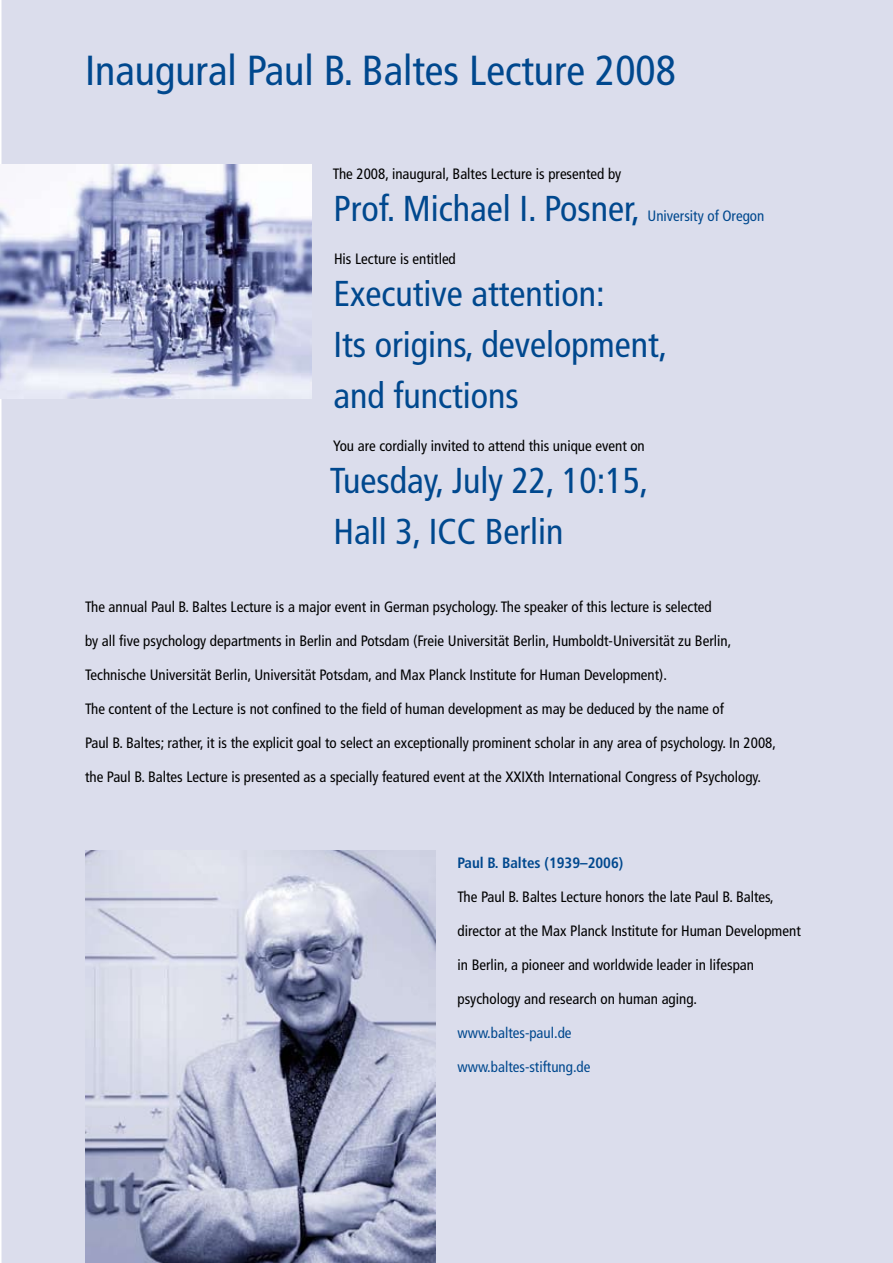
<style>
.page{position:relative;width:893px;height:1263px;background:#dbddec}
.page>*{position:absolute;margin:0;border:0;box-sizing:border-box;transform-origin:0 0}
.t1{font:condensed 42px "Frutiger";color:#00488e}
.t2{font:condensed 36px/51px "Frutiger";color:#00488e}
.t3{font:condensed 15px "Frutiger";color:#000}
.t4{font:condensed 15px "Frutiger";color:#00488e}
.t5{font:700 condensed 15px "Frutiger";color:#00488e}
</style>
<div class="page">
<img style="left:0;top:165px;width:311px;height:233px">
<img style="left:85px;top:850px;width:350px;height:413px">
<h1 class="t1" style="left:85px;top:46px;width:592px">Inaugural Paul B. Baltes Lecture 2008</h1>
<p class="t3" style="left:333px;top:165px;width:290px">The 2008, inaugural, Baltes Lecture is presented by</p>
<h2 class="t2" style="left:333px;top:183px;width:308px">Prof. Michael I. Posner,</h2>
<p class="t3" style="left:334px;top:250px;width:123px">His Lecture is entitled</p>
<p class="t4" style="left:647px;top:207px;width:118px">University of Oregon</p>
<h2 class="t2" style="left:333px;top:268px;width:335px">Executive attention:<br>Its origins, development, and functions</h2>
<p class="t3" style="left:333px;top:437px;width:313px">You are cordially invited to attend this unique event on</p>
<h2 class="t2" style="left:330px;top:455px;width:320px">Tuesday, July 22, 10:15,<br>Hall 3, ICC Berlin</h2>
<p class="t3" style="left:85px;top:598px;width:628px">The annual Paul B. Baltes Lecture is a major event in German psychology. The speaker of this lecture is selected</p>
<p class="t3" style="left:85px;top:632px;width:648px">by all five psychology departments in Berlin and Potsdam (Freie Universität Berlin, Humboldt-Universität zu Berlin,</p>
<p class="t3" style="left:85px;top:666px;width:583px">Technische Universität Berlin, Universität Potsdam, and Max Planck Institute for Human Development).</p>
<p class="t3" style="left:85px;top:700px;width:640px">The content of the Lecture is not confined to the field of human development as may be deduced by the name of</p>
<p class="t3" style="left:85px;top:734px;width:692px">Paul B. Baltes; rather, it is the explicit goal to select an exceptionally prominent scholar in any area of psychology. In 2008,</p>
<p class="t3" style="left:85px;top:768px;width:678px">the Paul B. Baltes Lecture is presented as a specially featured event at the XXIXth International Congress of Psychology.</p>
<p class="t5" style="left:457px;top:853px;width:167px">Paul B. Baltes (1939–2006)</p>
<p class="t3" style="left:457px;top:887px;width:318px">The Paul B. Baltes Lecture honors the late Paul B. Baltes,</p>
<p class="t3" style="left:457px;top:922px;width:345px">director at the Max Planck Institute for Human Development</p>
<p class="t3" style="left:457px;top:956px;width:298px">in Berlin, a pioneer and worldwide leader in lifespan</p>
<p class="t3" style="left:457px;top:990px;width:241px">psychology and research on human aging.</p>
<p class="t4" style="left:457px;top:1024px;width:116px">www.baltes-paul.de</p>
<p class="t4" style="left:457px;top:1058px;width:134px">www.baltes-stiftung.de</p>
</div>
